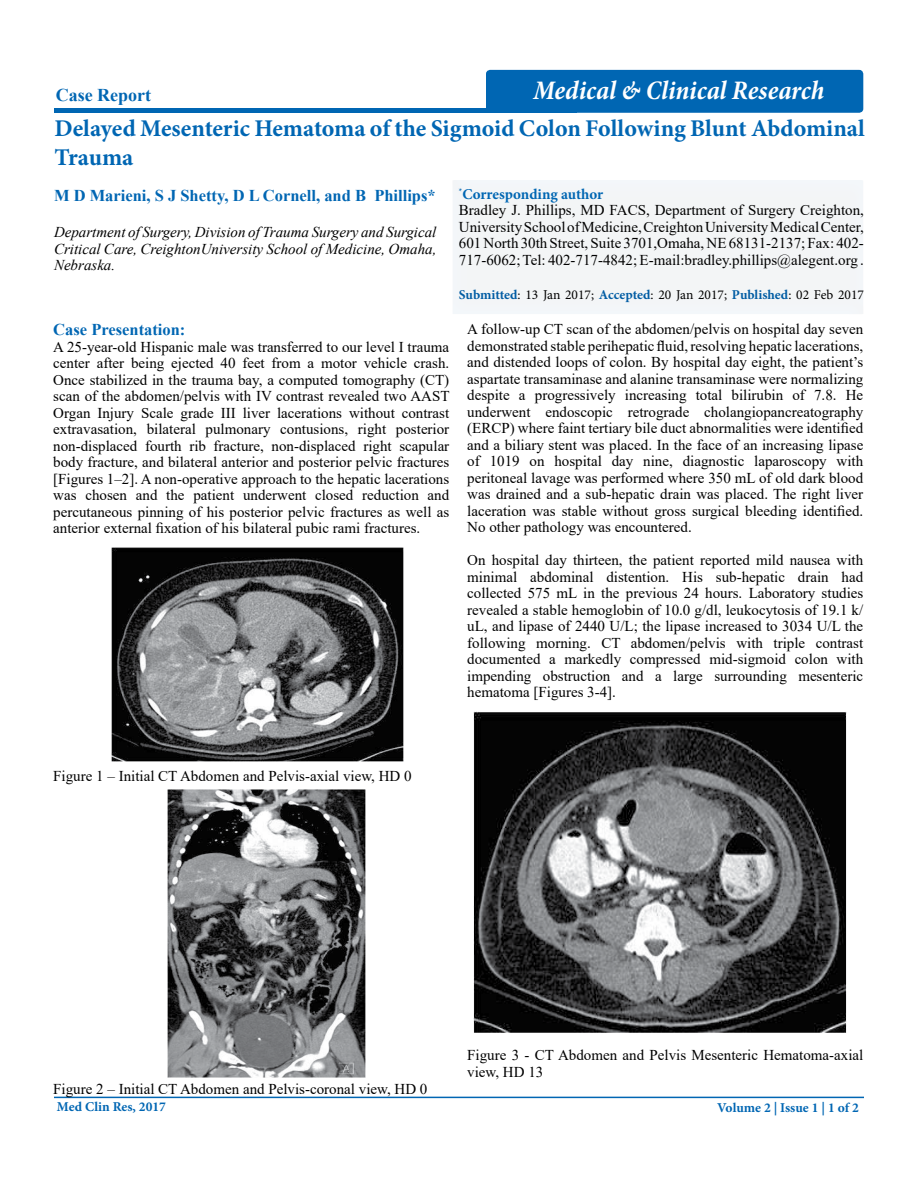
<style>
.page{position:relative;width:918px;height:1188px;background:#fff}
.page>*{position:absolute;margin:0;border:0;box-sizing:border-box;transform-origin:0 0}
.t1{font:italic 700 condensed 27px "Minion Pro";letter-spacing:-.005em;color:#fff}
.t2{font:700 24px/28.8px "Minion Pro";color:#0066b3}
.t3{font:700 18px "Times New Roman";color:#0066b3}
.t4{font:700 16.5px "Times New Roman";color:#0066b3}
.t5{font:15px/16.5px "Times New Roman";color:#000;text-align:justify}
.t6{font:italic 15px/16.5px "Times New Roman";color:#000;text-align:justify}
.t7{font:700 15px "Minion Pro";color:#0066b3}
.t8{font:13.5px "Minion Pro";color:#000}
.t9{font:700 13.5px "Minion Pro";color:#0066b3}
.s1{font-weight:700;color:#025da4}
</style>
<div class="page">
<div style="left:486px;top:70px;width:377px;height:43px;background:#0066b3;border-radius:4px"></div>
<div style="left:54px;top:108px;width:434px;height:5px;background:#0066b3"></div>
<hr style="left:54px;top:1097px;width:810px;height:1px;background:#0066b3">
<div style="left:440px;top:169px;width:437px;height:147px;background:#f3f5f6"></div>
<img style="left:112px;top:547px;width:291px;height:214px">
<img style="left:167px;top:790px;width:198px;height:288px">
<img style="left:473px;top:711px;width:374px;height:322px">
<p class="t3" style="left:56px;top:82px;width:97px">Case Report</p>
<h1 class="t1" style="left:534px;top:71px;width:292px">Medical &amp; Clinical Research</h1>
<h2 class="t2" style="left:55px;top:113px;width:812px">Delayed Mesenteric Hematoma of the Sigmoid Colon Following Blunt Abdominal<br>Trauma</h2>
<p class="t4" style="left:54px;top:184px;width:383px">M D Marieni, S J Shetty, D L Cornell, and B Phillips*</p>
<p class="t6" style="left:54px;top:224px;width:384px">Department of Surgery, Division of Trauma Surgery and Surgical Critical Care, CreightonUniversity School of Medicine, Omaha, Nebraska.</p>
<p class="t4" style="left:53px;top:318px;width:134px">Case Presentation:</p>
<p class="t5" style="left:53px;top:338px;width:398px">A 25-year-old Hispanic male was transferred to our level I trauma center after being ejected 40 feet from a motor vehicle crash.<br>Once stabilized in the trauma bay, a computed tomography (CT) scan of the abdomen/pelvis with IV contrast revealed two AAST Organ Injury Scale grade III liver lacerations without contrast extravasation, bilateral pulmonary contusions, right posterior non-displaced fourth rib fracture, non-displaced right scapular body fracture, and bilateral anterior and posterior pelvic fractures [Figures 1–2]. A non-operative approach to the hepatic lacerations was chosen and the patient underwent closed reduction and percutaneous pinning of his posterior pelvic fractures as well as anterior external fixation of his bilateral pubic rami fractures.</p>
<p class="t7" style="left:459px;top:184px;width:146px"><sup>*</sup>Corresponding author</p>
<p class="t5" style="left:459px;top:202px;width:407px">Bradley J. Phillips, MD FACS, Department of Surgery Creighton, University School of Medicine, Creighton University Medical Center, 601 North 30th Street, Suite 3701,Omaha, NE 68131-2137; Fax: 402- 717-6062; Tel: 402-717-4842; E-mail:bradley.phillips@alegent.org .</p>
<p class="t8" style="left:459px;top:286px;width:407px"><span class="s1">Submitted</span>: 13 Jan 2017; <span class="s1">Accepted</span>: 20 Jan 2017; <span class="s1">Published</span>: 02 Feb 2017</p>
<p class="t5" style="left:467px;top:321px;width:398px">A follow-up CT scan of the abdomen/pelvis on hospital day seven demonstrated stable perihepatic fluid, resolving hepatic lacerations, and distended loops of colon. By hospital day eight, the patient’s aspartate transaminase and alanine transaminase were normalizing despite a progressively increasing total bilirubin of 7.8. He underwent endoscopic retrograde cholangiopancreatography (ERCP) where faint tertiary bile duct abnormalities were identified and a biliary stent was placed. In the face of an increasing lipase of 1019 on hospital day nine, diagnostic laparoscopy with peritoneal lavage was performed where 350 mL of old dark blood was drained and a sub-hepatic drain was placed. The right liver laceration was stable without gross surgical bleeding identified.<br>No other pathology was encountered.</p>
<p class="t5" style="left:467px;top:552px;width:398px">On hospital day thirteen, the patient reported mild nausea with minimal abdominal distention. His sub-hepatic drain had collected 575 mL in the previous 24 hours. Laboratory studies revealed a stable hemoglobin of 10.0 g/dl, leukocytosis of 19.1 k/ uL, and lipase of 2440 U/L; the lipase increased to 3034 U/L the following morning. CT abdomen/pelvis with triple contrast documented a markedly compressed mid-sigmoid colon with impending obstruction and a large surrounding mesenteric hematoma [Figures 3-4].</p>
<p class="t5" style="left:53px;top:767px;width:360px">Figure 1 – Initial CT Abdomen and Pelvis-axial view, HD 0</p>
<p class="t5" style="left:53px;top:1080px;width:376px">Figure 2 – Initial CT Abdomen and Pelvis-coronal view, HD 0</p>
<p class="t5" style="left:467px;top:1047px;width:398px">Figure 3 - CT Abdomen and Pelvis Mesenteric Hematoma-axial view, HD 13</p>
<p class="t9" style="left:57px;top:1098px;width:110px">Med Clin Res, 2017</p>
<p class="t9" style="left:717px;top:1098px;width:143px">Volume 2 | Issue 1 | 1 of 2</p>
</div>
